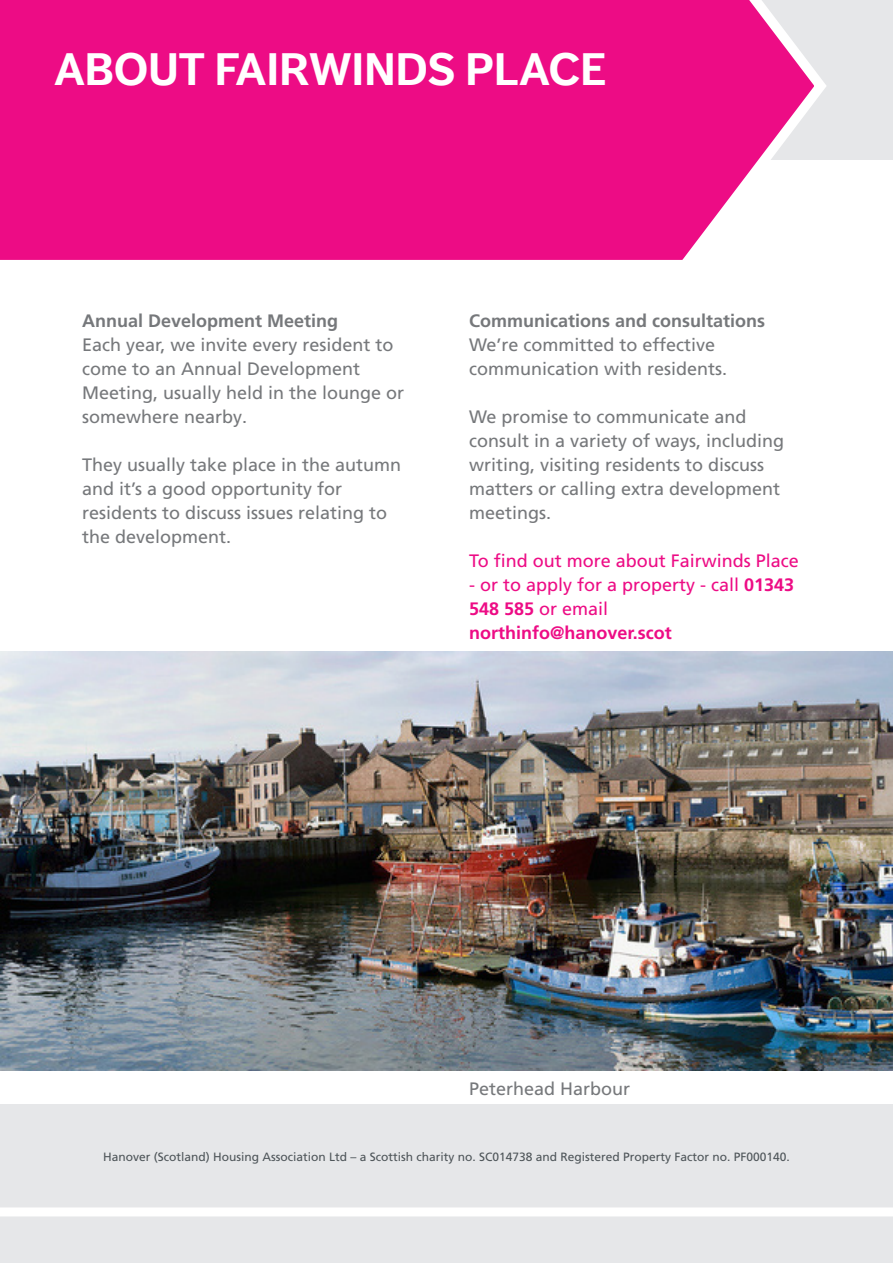
<style>
.page{position:relative;width:893px;height:1263px;background:#fff}
.page>*{position:absolute;margin:0;border:0;box-sizing:border-box;transform-origin:0 0}
.t1{font:700 45px "Dagny OT";color:#fff}
.t2{font:18px/24px "Frutiger LT Pro";color:#76787b}
.t3{font:18px/24px "Frutiger LT Pro";color:#ed0c85}
.t4{font:700 18px "Frutiger LT Pro";color:#76787b}
.t5{font:12px "Frutiger LT Pro";color:#4e5559}
.s1{font-weight:700}
</style>
<div class="page">
<div style="left:0;top:0;width:893px;height:160px;background:#e6e7e9"></div>
<svg style="left:0;top:0;width:826px;height:260px;background:#ed1f8e"></svg>
<div style="left:0;top:1104px;width:893px;height:159px;background:#e6e7e9"></div>
<div style="left:0;top:1207px;width:893px;height:9px;background:#fff"></div>
<img style="left:0;top:652px;width:893px;height:418px">
<p class="t1" style="left:54px;top:43px;width:554px">ABOUT FAIRWINDS PLACE</p>
<p class="t4" style="left:82px;top:310px;width:258px">Annual Development Meeting</p>
<p class="t2" style="left:82px;top:332px;width:324px">Each year, we invite every resident to come to an Annual Development<br>Meeting, usually held in the lounge or somewhere nearby.</p>
<p class="t2" style="left:82px;top:452px;width:321px">They usually take place in the autumn and it’s a good opportunity for residents to discuss issues relating to the development.</p>
<p class="t4" style="left:469px;top:310px;width:297px">Communications and consultations</p>
<p class="t2" style="left:469px;top:332px;width:260px">We’re committed to effective communication with residents.</p>
<p class="t2" style="left:469px;top:404px;width:317px">We promise to communicate and consult in a variety of ways, including writing, visiting residents to discuss matters or calling extra development meetings.</p>
<p class="t3" style="left:469px;top:548px;width:331px">To find out more about Fairwinds Place</p>
<p class="t3" style="left:469px;top:572px;width:327px">- or to apply for a property - call <span class="s1">01343<br>548 585</span> or email <span class="s1">northinfo@hanover.scot</span></p>
<p class="t2" style="left:469px;top:1076px;width:163px">Peterhead Harbour</p>
<p class="t5" style="left:103px;top:1150px;width:688px">Hanover (Scotland) Housing Association Ltd – a Scottish charity no. SC014738 and Registered Property Factor no. PF000140.</p>
</div>
